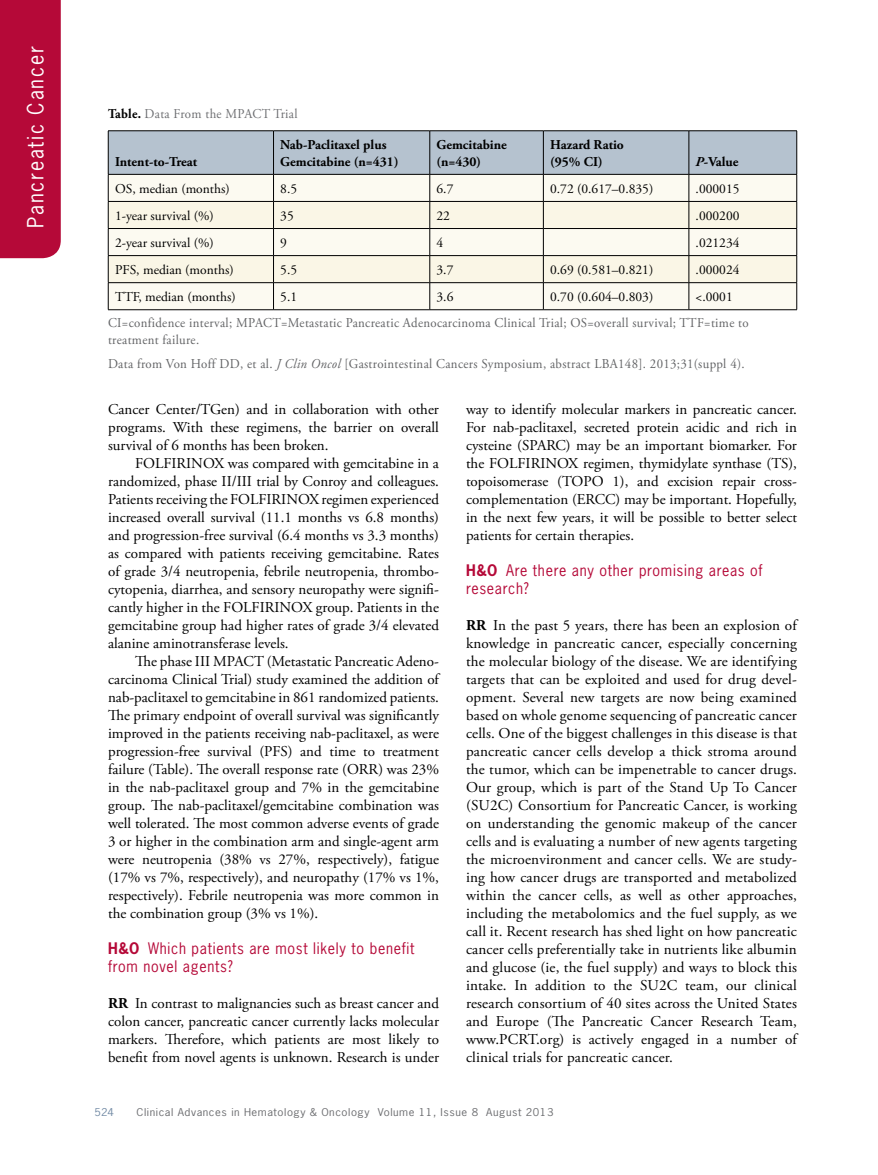
<style>
.page{position:relative;width:878px;height:1175px;background:#fff}
.page>*{position:absolute;margin:0;border:0;box-sizing:border-box;transform-origin:0 0}
.t1{font:21px "News Gothic Std";letter-spacing:.09em;color:#fff;scale:.95 1}
.t2{font:15px/18px "Adobe Garamond Pro";color:#000;text-align:justify}
.t3{font:15px/18px "News Gothic Std";letter-spacing:.05em;color:#b50938;scale:.95 1}
.t4{font:13.5px/16.5px "Adobe Garamond Pro";letter-spacing:.025em;color:#636466;scale:.95 1}
.t5{font:13.5px "Adobe Garamond Pro";color:#000}
.t6{font:700 13.5px/16.5px "Adobe Garamond Pro";color:#000}
.t7{font:13.5px "Adobe Garamond Pro";letter-spacing:.025em;color:#6d6e71;scale:.95 1}
.t8{font:10.2px "News Gothic Std";letter-spacing:.05em;color:#6d6e71;scale:1.11 1}
.t9{font:10.2px "News Gothic Std";color:#738ba5;scale:1.11 1}
.s1{font-weight:700;color:#000}
.s2{font-style:italic}
.s3{font-weight:700}
</style>
<div class="page">
<div style="left:0;top:0;width:61px;height:258px;background:#b50938"></div>
<hr style="left:108px;top:130px;width:165px;height:1px;background:#000">
<hr style="left:273px;top:130px;width:157px;height:1px;background:#000">
<hr style="left:430px;top:130px;width:113px;height:1px;background:#000">
<hr style="left:543px;top:130px;width:146px;height:1px;background:#000">
<hr style="left:688px;top:130px;width:108px;height:1px;background:#000">
<svg style="left:108px;top:131px;width:689px;height:178px"></svg>
<hr style="left:108px;top:309px;width:165px;height:1px;background:#000">
<hr style="left:273px;top:309px;width:157px;height:1px;background:#000">
<hr style="left:430px;top:309px;width:113px;height:1px;background:#000">
<hr style="left:543px;top:309px;width:146px;height:1px;background:#000">
<hr style="left:688px;top:309px;width:108px;height:1px;background:#000">
<h1 class="t1" style="left:22px;top:228px;width:193px;rotate:-90deg">Pancreatic Cancer</h1>
<p class="t7" style="left:108px;top:105px;width:201px"><span class="s1">Table.</span> Data From the MPACT Trial</p>
<p class="t6" style="left:115px;top:153px;width:84px">Intent-to-Treat</p>
<p class="t6" style="left:280px;top:137px;width:120px">Nab-Paclitaxel plus<br>Gemcitabine (n=431)</p>
<p class="t6" style="left:436px;top:137px;width:72px">Gemcitabine (n=430)</p>
<p class="t6" style="left:550px;top:137px;width:75px">Hazard Ratio (95% CI)</p>
<p class="t6" style="left:695px;top:153px;width:44px"><span class="s2">P</span>-Value</p>
<p class="t5" style="left:115px;top:180px;width:116px">OS, median (months)</p>
<p class="t5" style="left:280px;top:180px;width:18px">8.5</p>
<p class="t5" style="left:436px;top:180px;width:18px">6.7</p>
<p class="t5" style="left:550px;top:180px;width:105px">0.72 (0.617–0.835)</p>
<p class="t5" style="left:695px;top:180px;width:45px">.000015</p>
<p class="t5" style="left:115px;top:207px;width:100px">1-year survival (%)</p>
<p class="t5" style="left:280px;top:207px;width:15px">35</p>
<p class="t5" style="left:436px;top:207px;width:15px">22</p>
<p class="t5" style="left:695px;top:207px;width:45px">.000200</p>
<p class="t5" style="left:115px;top:234px;width:100px">2-year survival (%)</p>
<p class="t5" style="left:280px;top:234px;width:8px">9</p>
<p class="t5" style="left:436px;top:234px;width:8px">4</p>
<p class="t5" style="left:695px;top:234px;width:45px">.021234</p>
<p class="t5" style="left:115px;top:262px;width:120px">PFS, median (months)</p>
<p class="t5" style="left:280px;top:262px;width:18px">5.5</p>
<p class="t5" style="left:436px;top:262px;width:18px">3.7</p>
<p class="t5" style="left:550px;top:262px;width:105px">0.69 (0.581–0.821)</p>
<p class="t5" style="left:695px;top:262px;width:45px">.000024</p>
<p class="t5" style="left:115px;top:289px;width:122px">TTF, median (months)</p>
<p class="t5" style="left:280px;top:289px;width:18px">5.1</p>
<p class="t5" style="left:436px;top:289px;width:18px">3.6</p>
<p class="t5" style="left:550px;top:289px;width:105px">0.70 (0.604–0.803)</p>
<p class="t5" style="left:695px;top:289px;width:39px">&lt;.0001</p>
<p class="t4" style="left:108px;top:315px;width:676px">CI=confidence interval; MPACT=Metastatic Pancreatic Adenocarcinoma Clinical Trial; OS=overall survival; TTF=time to treatment failure.</p>
<p class="t4" style="left:108px;top:356px;width:671px">Data from Von Hoff DD, et al. <span class="s2">J Clin Oncol</span> [Gastrointestinal Cancers Symposium, abstract LBA148]. 2013;31(suppl 4).</p>
<p class="t2" style="left:108px;top:401px;width:332px">Cancer Center/TGen) and in collaboration with other programs. With these regimens, the barrier on overall survival of 6 months has been broken.</p>
<p class="t2" style="left:108px;top:455px;width:332px;text-indent:27px">FOLFIRINOX was compared with gemcitabine in a randomized, phase II/III trial by Conroy and colleagues.<br>Patients receiving the FOLFIRINOX regimen experienced increased overall survival (11.1 months vs 6.8 months) and progression-free survival (6.4 months vs 3.3 months) as compared with patients receiving gemcitabine. Rates of grade 3/4 neutropenia, febrile neutropenia, thrombo&shy;cytopenia, diarrhea, and sensory neuropathy were signifi&shy;cantly higher in the FOLFIRINOX group. Patients in the gemcitabine group had higher rates of grade 3/4 elevated alanine aminotransferase levels.</p>
<p class="t2" style="left:108px;top:653px;width:332px;text-indent:27px">The phase III MPACT (Metastatic Pancreatic Adeno&shy;carcinoma Clinical Trial) study examined the addition of nab-paclitaxel to gemcitabine in 861 randomized patients.<br>The primary endpoint of overall survival was significantly improved in the patients receiving nab-paclitaxel, as were progression-free survival (PFS) and time to treatment failure (Table). The overall response rate (ORR) was 23% in the nab-paclitaxel group and 7% in the gemcitabine group. The nab-paclitaxel/gemcitabine combination was well tolerated. The most common adverse events of grade 3 or higher in the combination arm and single-agent arm were neutropenia (38% vs 27%, respectively), fatigue (17% vs 7%, respectively), and neuropathy (17% vs 1%, respectively). Febrile neutropenia was more common in the combination group (3% vs 1%).</p>
<p class="t3" style="left:108px;top:939px;width:324px"><span class="s3">H&amp;O</span> Which patients are most likely to benefit from novel agents?</p>
<p class="t2" style="left:108px;top:995px;width:332px"><span class="s3">RR</span> In contrast to malignancies such as breast cancer and colon cancer, pancreatic cancer currently lacks molecular markers. Therefore, which patients are most likely to benefit from novel agents is unknown. Research is under</p>
<p class="t2" style="left:466px;top:401px;width:332px">way to identify molecular markers in pancreatic cancer.<br>For nab-paclitaxel, secreted protein acidic and rich in cysteine (SPARC) may be an important biomarker. For the FOLFIRINOX regimen, thymidylate synthase (TS), topoisomerase (TOPO 1), and excision repair cross&shy;complementation (ERCC) may be important. Hopefully, in the next few years, it will be possible to better select patients for certain therapies.</p>
<p class="t3" style="left:466px;top:561px;width:314px"><span class="s3">H&amp;O</span> Are there any other promising areas of research?</p>
<p class="t2" style="left:466px;top:617px;width:332px"><span class="s3">RR</span> In the past 5 years, there has been an explosion of knowledge in pancreatic cancer, especially concerning the molecular biology of the disease. We are identifying targets that can be exploited and used for drug devel&shy;opment. Several new targets are now being examined based on whole genome sequencing of pancreatic cancer cells. One of the biggest challenges in this disease is that pancreatic cancer cells develop a thick stroma around the tumor, which can be impenetrable to cancer drugs.<br>Our group, which is part of the Stand Up To Cancer (SU2C) Consortium for Pancreatic Cancer, is working on understanding the genomic makeup of the cancer cells and is evaluating a number of new agents targeting the microenvironment and cancer cells. We are study&shy;ing how cancer drugs are transported and metabolized within the cancer cells, as well as other approaches, including the metabolomics and the fuel supply, as we call it. Recent research has shed light on how pancreatic cancer cells preferentially take in nutrients like albumin and glucose (ie, the fuel supply) and ways to block this intake. In addition to the SU2C team, our clinical research consortium of 40 sites across the United States and Europe (The Pancreatic Cancer Research Team, www.PCRT.org) is actively engaged in a number of clinical trials for pancreatic cancer.</p>
<p class="t9" style="left:94px;top:1105px;width:19px">524</p>
<p class="t8" style="left:136px;top:1105px;width:377px">Clinical Advances in Hematology &amp; Oncology Volume 11, Issue 8 August 2013</p>
</div>
